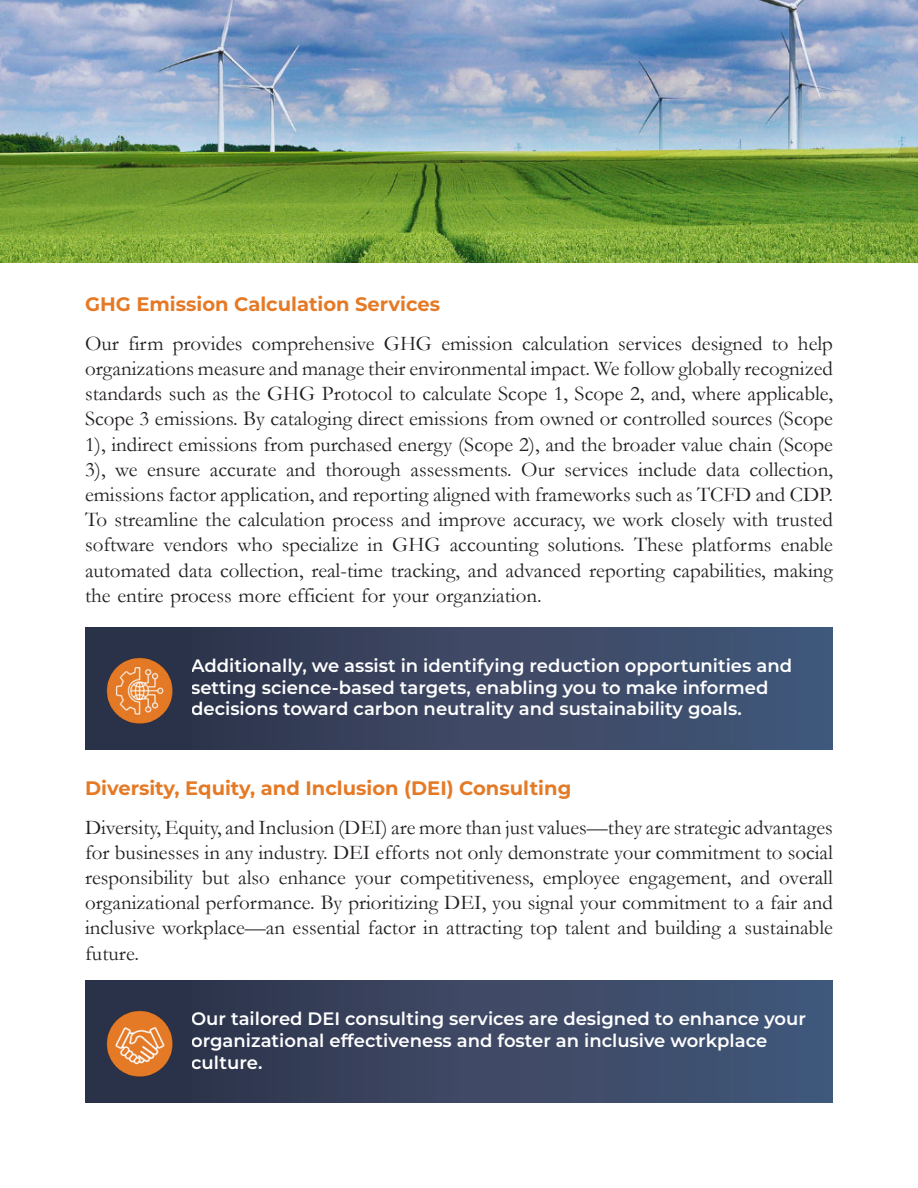
<style>
.page{position:relative;width:918px;height:1188px;background:#fff}
.page>*{position:absolute;margin:0;border:0;box-sizing:border-box;transform-origin:0 0}
.t1{font:21px/25.2px "Garamond";color:#231f20;text-align:justify}
.t2{font:700 19.5px "Montserrat";color:#e57a26}
.t3{font:600 18px/21.6px "Montserrat";color:#fff}
</style>
<div class="page">
<div style="left:164px;top:628px;width:669px;height:122px;background:linear-gradient(to right,#32364c,#44597c)"></div>
<div style="left:164px;top:981px;width:669px;height:122px;background:linear-gradient(to right,#32364c,#44597c)"></div>
<div style="left:85px;top:628px;width:106px;height:122px;background:#2a3249"></div>
<div style="left:85px;top:981px;width:106px;height:122px;background:#2a3249"></div>
<img style="left:106px;top:657px;width:67px;height:67px">
<img style="left:106px;top:1010px;width:67px;height:67px">
<img style="left:0;top:0;width:918px;height:262px">
<p class="t2" style="left:85px;top:296px;width:357px">GHG Emission Calculation Services</p>
<p class="t1" style="left:85px;top:333px;width:749px">Our firm provides comprehensive GHG emission calculation services designed to help organizations measure and manage their environmental impact. We follow globally recognized standards such as the GHG Protocol to calculate Scope 1, Scope 2, and, where applicable, Scope 3 emissions. By cataloging direct emissions from owned or controlled sources (Scope 1), indirect emissions from purchased energy (Scope 2), and the broader value chain (Scope 3), we ensure accurate and thorough assessments. Our services include data collection, emissions factor application, and reporting aligned with frameworks such as TCFD and CDP.<br>To streamline the calculation process and improve accuracy, we work closely with trusted software vendors who specialize in GHG accounting solutions. These platforms enable automated data collection, real-time tracking, and advanced reporting capabilities, making the entire process more efficient for your organziation.</p>
<p class="t3" style="left:191px;top:656px;width:602px">Additionally, we assist in identifying reduction opportunities and setting science-based targets, enabling you to make informed decisions toward carbon neutrality and sustainability goals.</p>
<p class="t2" style="left:85px;top:780px;width:488px">Diversity, Equity, and Inclusion (DEI) Consulting</p>
<p class="t1" style="left:85px;top:817px;width:749px">Diversity, Equity, and Inclusion (DEI) are more than just values—they are strategic advantages for businesses in any industry. DEI efforts not only demonstrate your commitment to social responsibility but also enhance your competitiveness, employee engagement, and overall organizational performance. By prioritizing DEI, you signal your commitment to a fair and inclusive workplace—an essential factor in attracting top talent and building a sustainable future.</p>
<p class="t3" style="left:191px;top:1009px;width:616px">Our tailored DEI consulting services are designed to enhance your organizational effectiveness and foster an inclusive workplace culture.</p>
</div>
